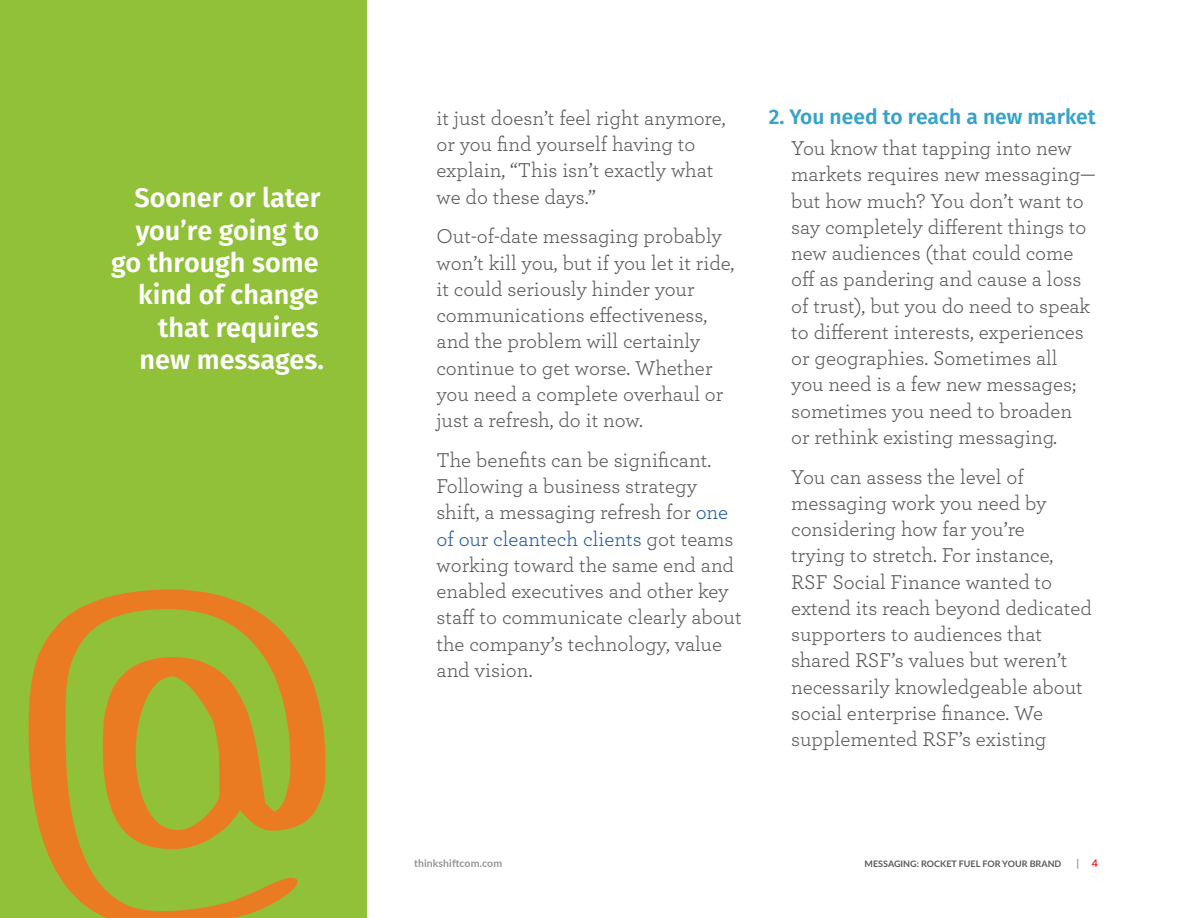
<style>
.page{position:relative;width:1188px;height:918px;background:#fff}
.page>*{position:absolute;margin:0;border:0;box-sizing:border-box;transform-origin:0 0}
.t1{font:600 27px/32.4px "Fira Sans";color:#fff;text-align:right}
.t2{font:21px/26.2px "Archer";color:#58595b}
.t3{font:600 21px "Fira Sans";color:#38a3ca}
.t4{font:700 10.5px "Lato";letter-spacing:.01em;color:#939598}
.t5{font:700 9px "Lato";color:#58595b}
.s1{color:#215e9e}
.s2{color:#fff}
.s3{color:#ed2125}
</style>
<div class="page">
<div style="left:0;top:0;width:367px;height:918px;background:#91c139"></div>
<svg style="left:28px;top:589px;width:297px;height:329px"></svg>
<p class="t1" style="left:111px;top:184px;width:214px">Sooner or later you’re going to go through some kind of change that requires new messages.</p>
<p class="t2" style="left:436px;top:104px;width:291px">it just doesn’t feel right anymore, or you find yourself having to explain, “This isn’t exactly what we do these days.”</p>
<p class="t2" style="left:436px;top:222px;width:299px">Out-of-date messaging probably won’t kill you, but if you let it ride, it could seriously hinder your communications effectiveness, and the problem will certainly continue to get worse. Whether you need a complete overhaul or just a refresh, do it now.</p>
<p class="t2" style="left:436px;top:446px;width:307px">The benefits can be significant.<br>Following a business strategy shift, a messaging refresh for <span class="s1">one of our cleantech clients</span> got teams working toward the same end and enabled executives and other key staff to communicate clearly about the company’s technology, value and vision.</p>
<p class="t3" style="left:769px;top:102px;width:329px">2. You need to reach a new market</p>
<p class="t2" style="left:791px;top:134px;width:306px">You know that tapping into new markets requires new messaging— but how much? You don’t want to say completely different things to new audiences (that could come off as pandering and cause a loss of trust), but you do need to speak to different interests, experiences or geographies. Sometimes all<br>you need is a few new messages; sometimes you need to broaden or rethink existing messaging.</p>
<p class="t2" style="left:791px;top:463px;width:302px">You can assess the level of messaging work you need by considering how far you’re<br>trying to stretch. For instance,<br>RSF Social Finance wanted to extend its reach beyond dedicated supporters to audiences that shared RSF’s values but weren’t necessarily knowledgeable about social enterprise finance. We supplemented RSF’s existing</p>
<p class="t4" style="left:414px;top:855px;width:105px">THINKSHIFTCOM.COM <span class="s2">|</span></p>
<p class="t5" style="left:865px;top:857px;width:125px">MESSAGING: ROCKET FUEL FOR</p>
<p class="t5" style="left:1002px;top:857px;width:13px">YOUR</p>
<p class="t5" style="left:1030px;top:857px;width:33px">BRAN D</p>
<p class="t4" style="left:1076px;top:855px;width:23px">| <span class="s3">4</span></p>
</div>
